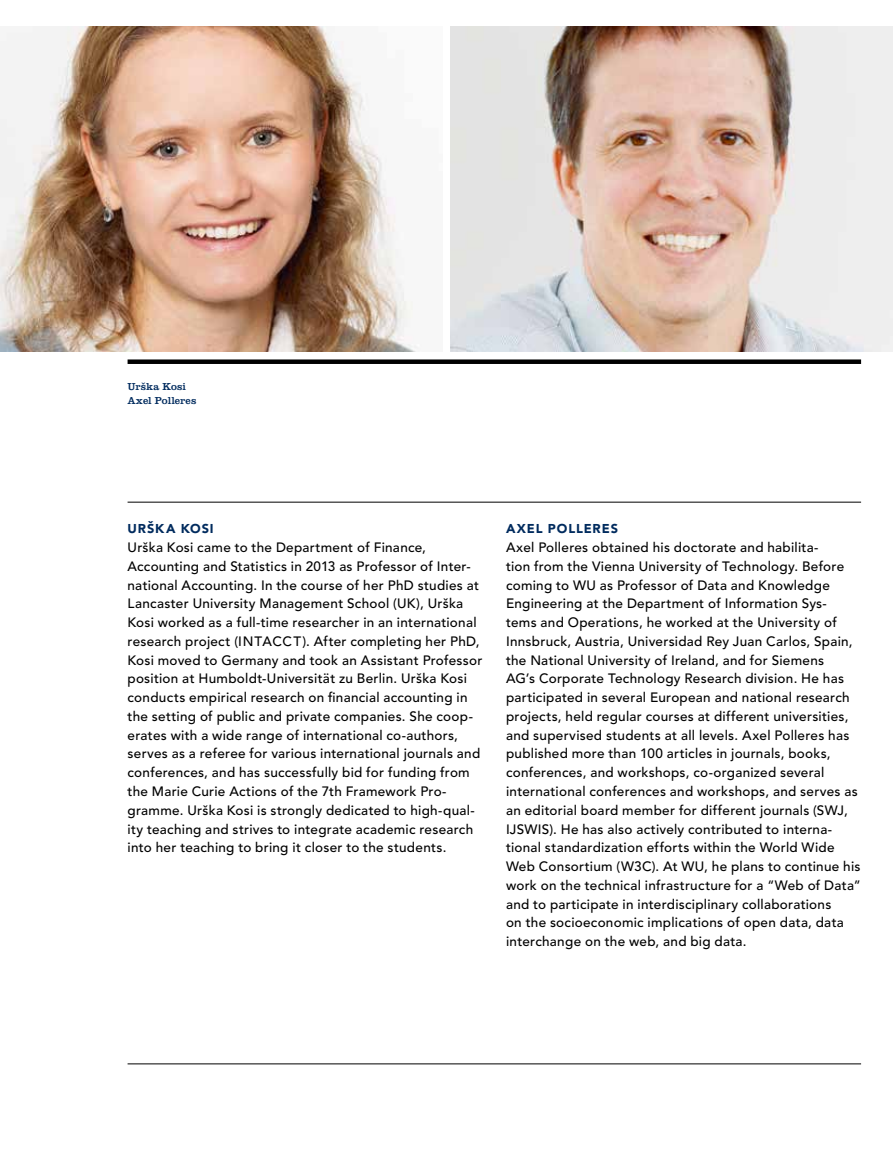
<style>
.page{position:relative;width:893px;height:1149px;background:#fff}
.page>*{position:absolute;margin:0;border:0;box-sizing:border-box;transform-origin:0 0}
.t1{font:500 13.5px/18.8px "Avenir LT Std";letter-spacing:.02em;color:#000}
.t2{font:900 12.75px "Avenir LT Std";letter-spacing:.07em;color:#002b5e}
.t3{font:10.5px/13.5px "Clarendon LT Std";letter-spacing:.01em;color:#002b5e}
</style>
<div class="page">
<hr style="left:128px;top:1063px;width:733px;height:1px;background:#000">
<div style="left:128px;top:359px;width:733px;height:5px;background:#000"></div>
<hr style="left:128px;top:501px;width:733px;height:1px;background:#000">
<img style="left:451px;top:27px;width:442px;height:324px">
<img style="left:0;top:27px;width:418px;height:324px">
<p class="t3" style="left:128px;top:380px;width:70px">Urška Kosi<br>Axel Polleres</p>
<p class="t2" style="left:128px;top:521px;width:88px">URŠKA KOSI</p>
<p class="t1" style="left:128px;top:538px;width:356px">Urška Kosi came to the Department of Finance, Accounting and Statistics in 2013 as Professor of Inter&shy;national Accounting. In the course of her PhD studies at Lancaster University Management School (UK), Urška Kosi worked as a full-time researcher in an international research project (INTACCT). After completing her PhD, Kosi moved to Germany and took an Assistant Professor position at Humboldt-Universität zu Berlin. Urška Kosi conducts empirical research on financial accounting in the setting of public and private companies. She coop&shy;erates with a wide range of international co-authors, serves as a referee for various international journals and conferences, and has successfully bid for funding from the Marie Curie Actions of the 7th Framework Pro&shy;gramme. Urška Kosi is strongly dedicated to high-qual&shy;ity teaching and strives to integrate academic research into her teaching to bring it closer to the students.</p>
<p class="t2" style="left:506px;top:521px;width:114px">AXEL POLLERES</p>
<p class="t1" style="left:506px;top:538px;width:356px">Axel Polleres obtained his doctorate and habilita-<br>tion from the Vienna University of Technology. Before coming to WU as Professor of Data and Knowledge Engineering at the Department of Information Sys-<br>tems and Operations, he worked at the University of Innsbruck, Austria, Universidad Rey Juan Carlos, Spain, the National University of Ireland, and for Siemens<br>AG’s Corporate Technology Research division. He has participated in several European and national research projects, held regular courses at different universities, and supervised students at all levels. Axel Polleres has published more than 100 articles in journals, books, conferences, and workshops, co-organized several international conferences and workshops, and serves as an editorial board member for different journals (SWJ, IJSWIS). He has also actively contributed to interna&shy;tional standardization efforts within the World Wide Web Consortium (W3C). At WU, he plans to continue his work on the technical infrastructure for a “Web of Data” and to participate in interdisciplinary collaborations<br>on the socioeconomic implications of open data, data interchange on the web, and big data.</p>
</div>
